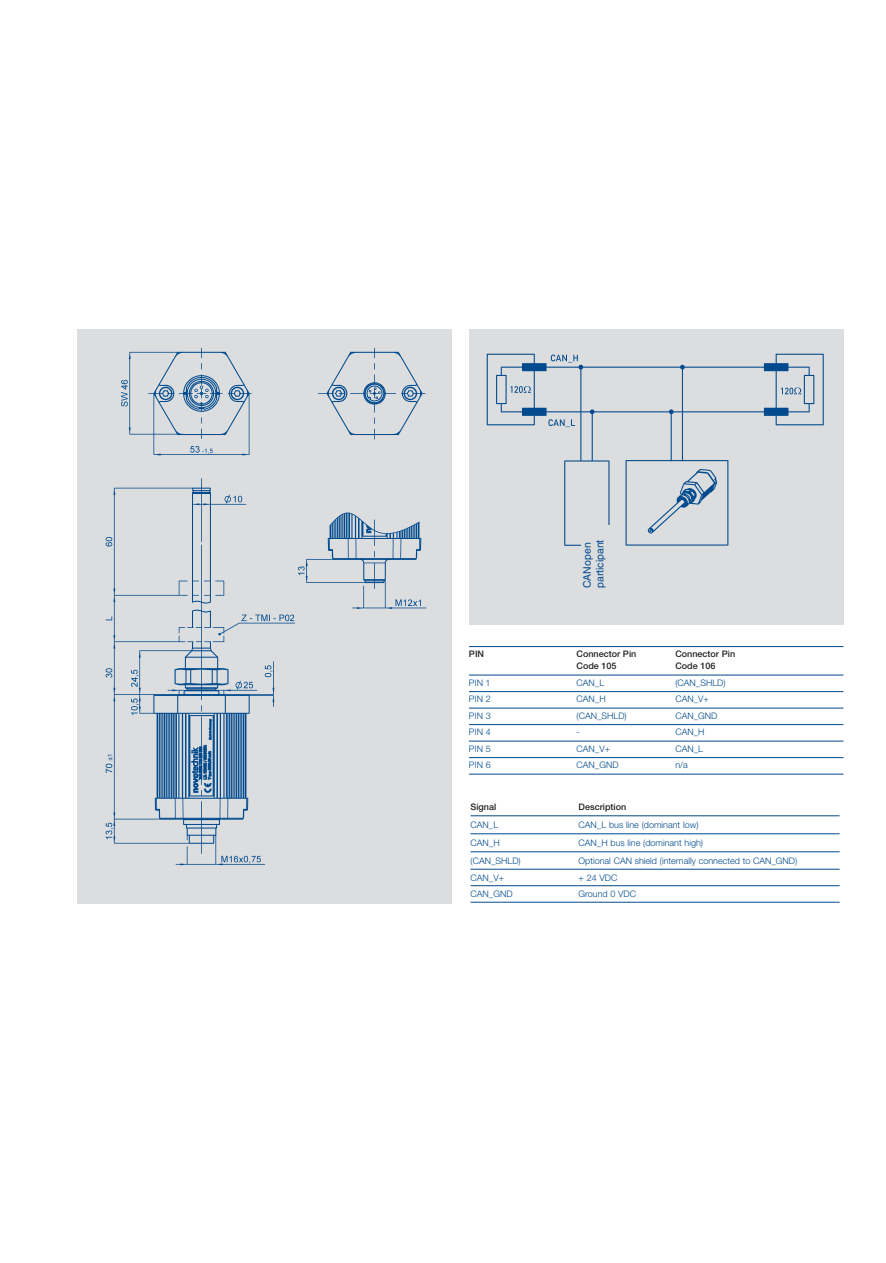
<style>
.page{position:relative;width:886px;height:1263px;background:#fff}
.page>*{position:absolute;margin:0;border:0;box-sizing:border-box;transform-origin:0 0}
.t1{font:10.5px/12.6px "Helvetica";color:#004a8d}
.t2{font:300 9px "Helvetica Neue";color:#004a8d}
.t3{font:500 9px "Helvetica Neue";color:#231f20}
</style>
<div class="page">
<div style="left:77px;top:330px;width:375px;height:574px;background:#dcdddf"></div>
<img style="left:105px;top:347px;width:322px;height:519px">
<hr style="left:469px;top:646px;width:374px;height:1px;background:#004a8d">
<hr style="left:469px;top:675px;width:374px;height:1px;background:#004a8d">
<hr style="left:469px;top:691px;width:374px;height:1px;background:#004a8d">
<hr style="left:469px;top:708px;width:374px;height:1px;background:#004a8d">
<hr style="left:469px;top:724px;width:374px;height:1px;background:#004a8d">
<hr style="left:469px;top:741px;width:374px;height:1px;background:#004a8d">
<hr style="left:469px;top:757px;width:374px;height:1px;background:#004a8d">
<hr style="left:469px;top:774px;width:374px;height:1px;background:#004a8d">
<hr style="left:470px;top:815px;width:369px;height:1px;background:#004a8d">
<hr style="left:470px;top:833px;width:369px;height:1px;background:#004a8d">
<hr style="left:470px;top:851px;width:369px;height:1px;background:#004a8d">
<hr style="left:470px;top:869px;width:369px;height:1px;background:#004a8d">
<hr style="left:470px;top:885px;width:369px;height:1px;background:#004a8d">
<hr style="left:470px;top:902px;width:369px;height:1px;background:#004a8d">
<div style="left:469px;top:330px;width:374px;height:295px;background:#dcdddf"></div>
<img style="left:486px;top:353px;width:338px;height:193px">
<div style="left:581px;top:525px;width:31px;height:65px;background:#dcdddf"></div>
<p class="t1" style="left:581px;top:588px;width:50px;rotate:-90deg">CANopen participant</p>
<p class="t3" style="left:469px;top:651px;width:17px">PIN</p>
<p class="t3" style="left:576px;top:651px;width:61px">Connector Pin</p>
<p class="t3" style="left:675px;top:651px;width:61px">Connector Pin</p>
<p class="t3" style="left:576px;top:663px;width:42px">Code 105</p>
<p class="t3" style="left:675px;top:663px;width:42px">Code 106</p>
<p class="t2" style="left:469px;top:677px;width:23px">PIN 1</p>
<p class="t2" style="left:576px;top:677px;width:29px">CAN_L</p>
<p class="t2" style="left:675px;top:677px;width:52px">(CAN_SHLD)</p>
<p class="t2" style="left:469px;top:694px;width:23px">PIN 2</p>
<p class="t2" style="left:576px;top:694px;width:31px">CAN_H</p>
<p class="t2" style="left:675px;top:694px;width:35px">CAN_V+</p>
<p class="t2" style="left:469px;top:710px;width:23px">PIN 3</p>
<p class="t2" style="left:576px;top:710px;width:52px">(CAN_SHLD)</p>
<p class="t2" style="left:675px;top:710px;width:44px">CAN_GND</p>
<p class="t2" style="left:469px;top:727px;width:23px">PIN 4</p>
<p class="t2" style="left:576px;top:727px;width:5px">-</p>
<p class="t2" style="left:675px;top:727px;width:31px">CAN_H</p>
<p class="t2" style="left:469px;top:743px;width:23px">PIN 5</p>
<p class="t2" style="left:576px;top:743px;width:35px">CAN_V+</p>
<p class="t2" style="left:675px;top:743px;width:29px">CAN_L</p>
<p class="t2" style="left:469px;top:760px;width:23px">PIN 6</p>
<p class="t2" style="left:576px;top:760px;width:44px">CAN_GND</p>
<p class="t2" style="left:675px;top:760px;width:14px">n/a</p>
<p class="t3" style="left:470px;top:804px;width:27px">Signal</p>
<p class="t3" style="left:578px;top:804px;width:49px">Description</p>
<p class="t2" style="left:470px;top:819px;width:29px">CAN_L</p>
<p class="t2" style="left:578px;top:819px;width:121px">CAN_L bus line (dominant low)</p>
<p class="t2" style="left:470px;top:837px;width:31px">CAN_H</p>
<p class="t2" style="left:578px;top:837px;width:126px">CAN_H bus line (dominant high)</p>
<p class="t2" style="left:470px;top:855px;width:52px">(CAN_SHLD)</p>
<p class="t2" style="left:578px;top:855px;width:220px">Optional CAN shield (internally connected to CAN_GND)</p>
<p class="t2" style="left:470px;top:872px;width:35px">CAN_V+</p>
<p class="t2" style="left:578px;top:872px;width:40px">+ 24 VDC</p>
<p class="t2" style="left:470px;top:888px;width:44px">CAN_GND</p>
<p class="t2" style="left:578px;top:888px;width:59px">Ground 0 VDC</p>
</div>
